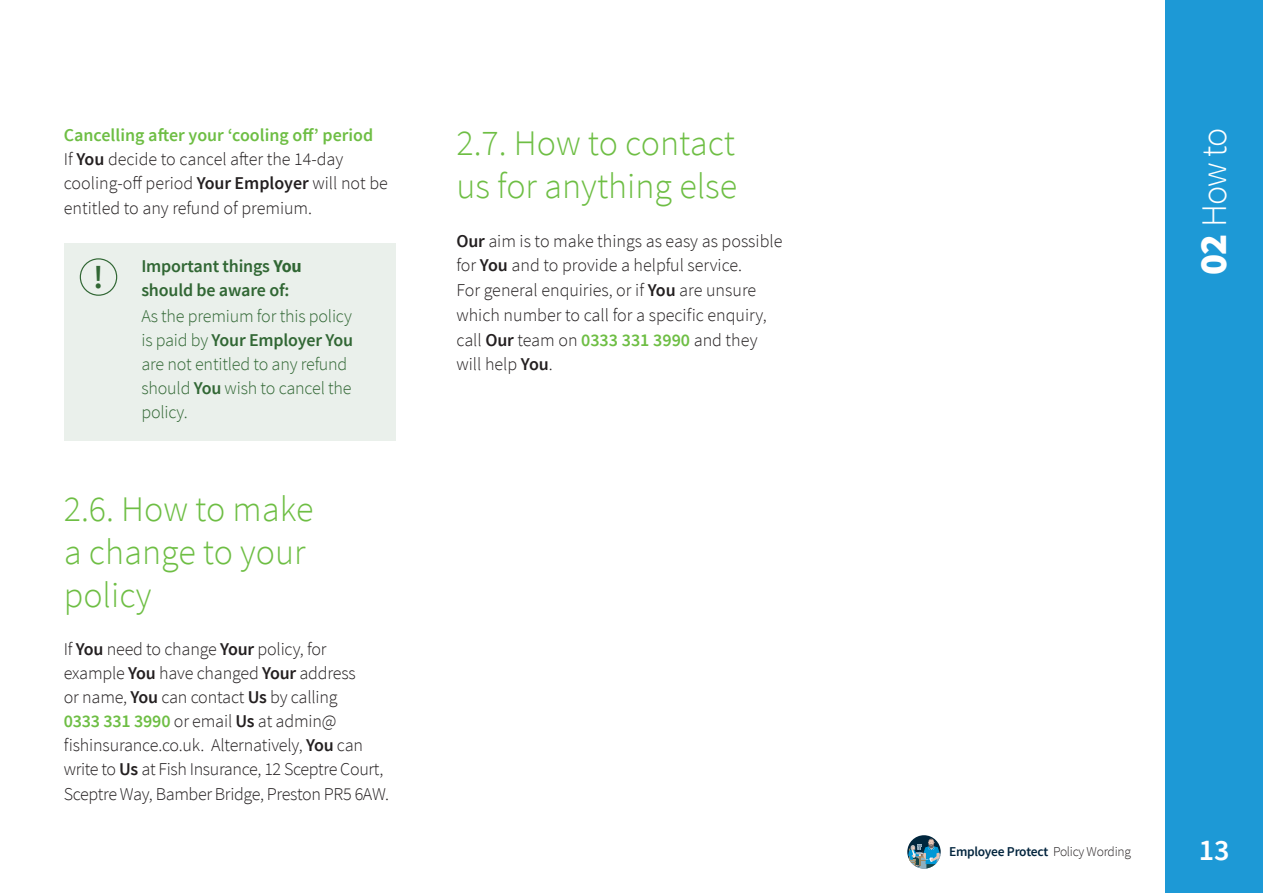
<style>
.page{position:relative;width:1263px;height:893px;background:#fff}
.page>*{position:absolute;margin:0;border:0;box-sizing:border-box;transform-origin:0 0}
.t1{font:300 36px/43.2px "Source Sans Pro";color:#6ebe44}
.t2{font:300 36px "Source Sans Pro";color:#fff}
.t3{font:600 33px "Source Sans Pro";color:#316734}
.t4{font:600 30px "Source Sans Pro";color:#fff}
.t5{font:300 18px/24.2px "Source Sans Pro";letter-spacing:-.01em;color:#231f20}
.t6{font:300 18px/24px "Source Sans Pro";letter-spacing:-.01em;color:#316734}
.t7{font:600 18px/24px "Source Sans Pro";letter-spacing:-.01em;color:#316734}
.t8{font:600 13.5px "Source Sans Pro";letter-spacing:-.02em;color:#03253e}
.s1{font-weight:600;color:#6ebe44}
.s2{font-weight:600}
.s3{font-weight:700}
.s4{font-weight:900;font-size:39px}
.s5{font-weight:300;color:#231f20}
</style>
<div class="page">
<div style="left:1165px;top:0;width:98px;height:893px;background:#1d99d6"></div>
<div style="left:64px;top:243px;width:331px;height:198px;background:#eaf0eb"></div>
<div style="left:80px;top:258px;width:37px;height:38px;border:1px solid #316734;border-radius:50%"></div>
<svg style="left:907px;top:835px;width:34px;height:34px"></svg>
<svg style="left:917px;top:867px;width:9px;height:2px"></svg>
<svg style="left:908px;top:839px;width:33px;height:28px"></svg>
<p class="t5" style="left:64px;top:123px;width:326px"><span class="s1">Cancelling after your ‘cooling off’ period<br></span>If <span class="s2">You</span> decide to cancel after the 14-day cooling-off period <span class="s2">Your Employer</span> will not be entitled to any refund of premium.</p>
<h2 class="t3" style="left:93px;top:256px;width:12px">!</h2>
<p class="t7" style="left:141px;top:254px;width:162px">Important things <span class="s3">You </span>should be aware of:</p>
<p class="t6" style="left:141px;top:304px;width:213px">As the premium for this policy is paid by <span class="s2">Your Employer You </span>are not entitled to any refund should <span class="s2">You</span> wish to cancel the policy.</p>
<h1 class="t1" style="left:64px;top:487px;width:251px">2.6. How to make a change to your policy</h1>
<p class="t5" style="left:64px;top:637px;width:327px">If <span class="s2">You</span> need to change <span class="s2">Your</span> policy, for example <span class="s2">You</span> have changed <span class="s2">Your</span> address<br>or name, <span class="s2">You</span> can contact <span class="s2">Us</span> by calling<br><span class="s1">0333 331 3990</span> or email <span class="s2">Us</span> at admin@ fishinsurance.co.uk. Alternatively, <span class="s2">You</span> can write to <span class="s2">Us</span> at Fish Insurance, 12 Sceptre Court, Sceptre Way, Bamber Bridge, Preston PR5 6AW.</p>
<h1 class="t1" style="left:456px;top:121px;width:282px">2.7. How to contact us for anything else</h1>
<p class="t5" style="left:456px;top:228px;width:328px;line-height:24.8px"><span class="s2">Our</span> aim is to make things as easy as possible for <span class="s2">You</span> and to provide a helpful service.<br>For general enquiries, or if <span class="s2">You</span> are unsure which number to call for a specific enquiry, call <span class="s2">Our</span> team on <span class="s1">0333 331 3990</span> and they will help <span class="s2">You</span>.</p>
<h1 class="t2" style="left:1192px;top:275px;width:149px;rotate:-90deg"><span class="s4">02</span> How to</h1>
<p class="t8" style="left:949px;top:843px;width:183px">Employee Protect <span class="s5">Policy Wording</span></p>
<h3 class="t4" style="left:1199px;top:831px;width:32px">13</h3>
</div>
